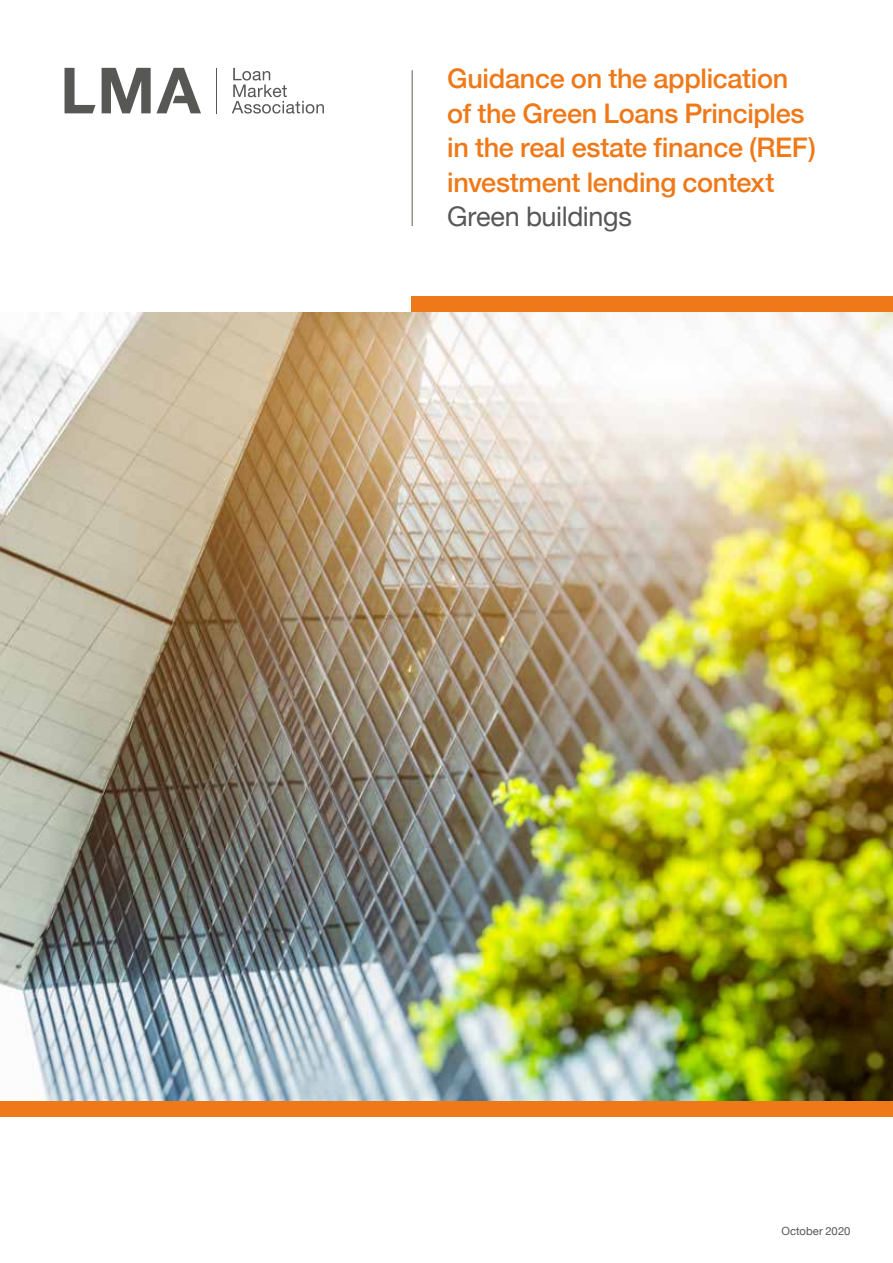
<style>
.page{position:relative;width:893px;height:1263px;background:#fff}
.page>*{position:absolute;margin:0;border:0;box-sizing:border-box;transform-origin:0 0}
.t1{font:500 27px/34.5px "Helvetica Neue";letter-spacing:-.01em;color:#ef7918}
.t2{font:27px "Helvetica Neue";letter-spacing:-.015em;color:#575756}
.t3{font:11.25px "Helvetica Neue";letter-spacing:.01em;color:#575756}
</style>
<div class="page">
<hr style="left:412px;top:70px;width:1px;height:156px;background:#635e4e">
<svg style="left:232px;top:68px;width:92px;height:46px"></svg>
<hr style="left:216px;top:68px;width:1px;height:45px;background:#575756">
<svg style="left:102px;top:68px;width:99px;height:45px"></svg>
<svg style="left:65px;top:68px;width:31px;height:45px"></svg>
<div style="left:412px;top:296px;width:481px;height:17px;background:#ef7918"></div>
<div style="left:0;top:1101px;width:893px;height:16px;background:#ef7918"></div>
<img style="left:0;top:313px;width:893px;height:788px">
<p class="t1" style="left:447px;top:59px;width:370px">Guidance on the application of the Green Loans Principles in the real estate finance (REF) investment lending context</p>
<p class="t2" style="left:447px;top:197px;width:186px">Green buildings</p>
<p class="t3" style="left:781px;top:1223px;width:71px">October 2020</p>
</div>
